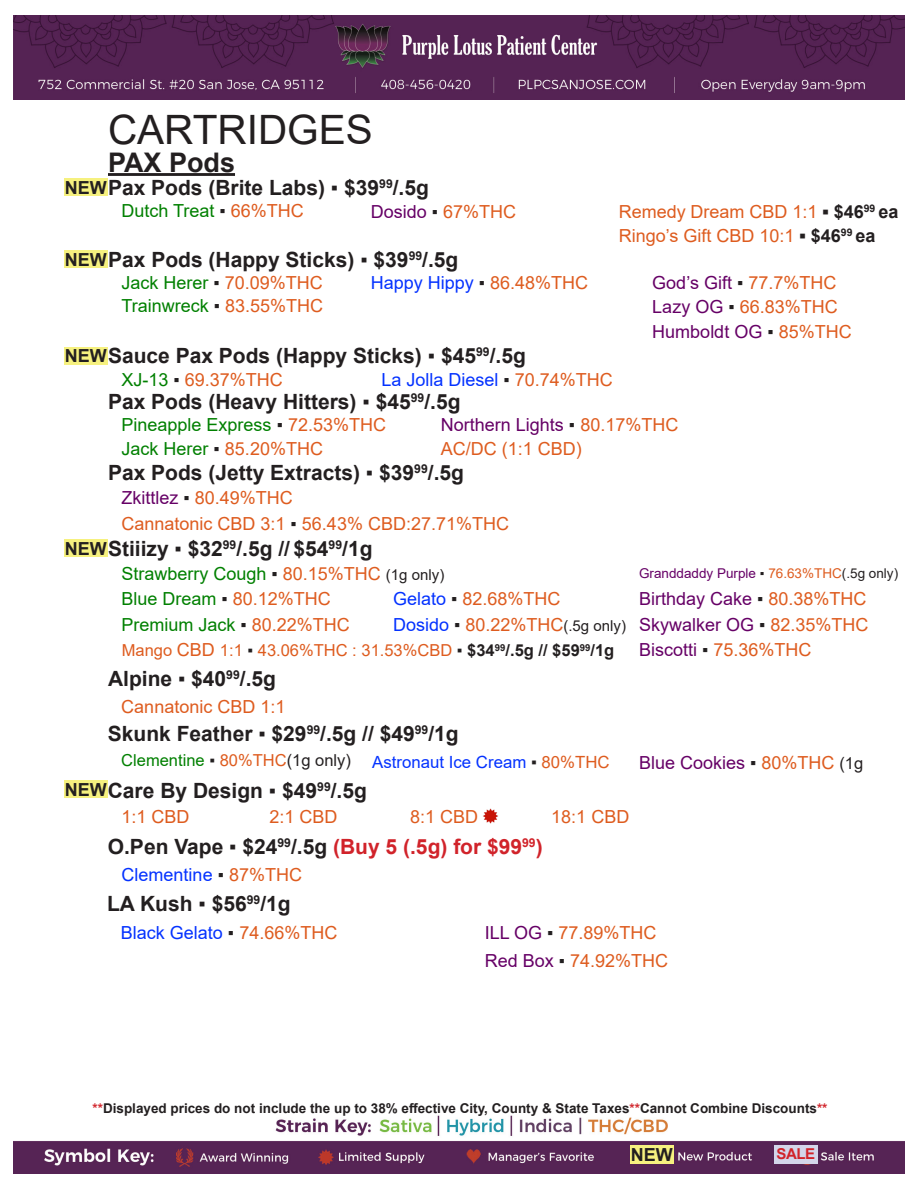
<style>
.page{position:relative;width:918px;height:1188px;background:#fff}
.page>*{position:absolute;margin:0;border:0;box-sizing:border-box;transform-origin:0 0}
.t1{font:40.5px "Arial";color:#231f20}
.t2{font:700 27px "Arial";color:#231f20}
.t3{font:700 21px "Arial";color:#231f20}
.t4{font:700 21px "Arial";color:#d1232a}
.t5{font:18px "Arial";color:#de5c1f}
.t6{font:18px "Arial";color:#008000}
.t7{font:18px "Arial";color:#606}
.t8{font:18px "Arial";color:#0432ff}
.t9{font:700 18px "Arial";color:#231f20}
.t10{font:16.8px "Arial";color:#0432ff}
.t11{font:16.5px "Arial";color:#de5c1f}
.t12{font:16.5px "Arial";color:#008000}
.t13{font:700 15px "Arial";color:#d1232a}
.t14{font:700 13.5px "Arial";color:#231f20}
.t15{font:13.5px "Arial";color:#606}
.s1{font-weight:400}
.s2{color:#231f20}
.s3{color:#de5c1f}
.s4{font-weight:700;color:#231f20}
.s5{color:#606}
.s6{color:#008000}
.s7{font-size:15px;color:#231f20}
.s8{color:#0432ff}
.s9{font-size:18px}
.s10{font-weight:400;color:#231f20}
.s11{font-size:16.5px;color:#231f20}
.s12{color:#d1232a}
</style>
<div class="page">
<img style="left:14px;top:15px;width:890px;height:85px">
<img style="left:14px;top:1115px;width:890px;height:58px">
<div style="left:631px;top:1146px;width:43px;height:18px;background:#f6f17f"></div>
<div style="left:774px;top:1146px;width:44px;height:18px;background:#d3d5ea"></div>
<hr style="left:108px;top:173px;width:127px;height:3px;background:#231f20">
<div style="left:65px;top:539px;width:43px;height:18px;background:#f6f17f"></div>
<div style="left:65px;top:780px;width:43px;height:18px;background:#f6f17f"></div>
<div style="left:65px;top:250px;width:43px;height:18px;background:#f6f17f"></div>
<div style="left:65px;top:347px;width:43px;height:18px;background:#f6f17f"></div>
<div style="left:65px;top:178px;width:43px;height:18px;background:#f6f17f"></div>
<img style="left:483px;top:808px;width:15px;height:15px">
<p class="t1" style="left:108px;top:102px;width:266px">CARTRIDGES</p>
<p class="t2" style="left:108px;top:143px;width:129px">PAX Pods</p>
<p class="t3" style="left:108px;top:173px;width:323px">Pax Pods (Brite Labs) <span class="s1">▪</span> $39<sup>99</sup>/.5g</p>
<p class="t9" style="left:65px;top:175px;width:43px">NEW</p>
<p class="t6" style="left:122px;top:199px;width:184px">Dutch Treat <span class="s2">▪</span> <span class="s3">66%THC</span></p>
<p class="t7" style="left:371px;top:199px;width:147px">Dosido <span class="s2">▪</span> <span class="s3">67%THC</span></p>
<p class="t3" style="left:108px;top:244px;width:352px">Pax Pods (Happy Sticks) <span class="s1">▪</span> $39<sup>99</sup>/.5g</p>
<p class="t9" style="left:65px;top:247px;width:43px">NEW</p>
<p class="t8" style="left:371px;top:270px;width:219px">Happy Hippy <span class="s2">▪</span> <span class="s3">86.48%THC</span></p>
<p class="t6" style="left:122px;top:270px;width:203px">Jack Herer <span class="s2">▪</span> <span class="s3">70.09%THC</span></p>
<p class="t6" style="left:122px;top:294px;width:203px">Trainwreck <span class="s2">▪</span> <span class="s3">83.55%THC</span></p>
<p class="t3" style="left:108px;top:341px;width:419px">Sauce Pax Pods (Happy Sticks) <span class="s1">▪</span> $45<sup>99</sup>/.5g</p>
<p class="t9" style="left:65px;top:343px;width:43px">NEW</p>
<p class="t5" style="left:619px;top:199px;width:281px">Remedy Dream CBD 1:1 <span class="s4">▪ $46</span><sup>99</sup> <span class="s4">ea</span></p>
<p class="t5" style="left:619px;top:223px;width:258px">Ringo’s Gift CBD 10:1 <span class="s4">▪ $46</span><sup>99</sup> <span class="s4">ea</span></p>
<p class="t7" style="left:652px;top:270px;width:186px">God’s Gift <span class="s2">▪</span> <span class="s3">77.7%THC</span></p>
<p class="t5" style="left:652px;top:294px;width:187px"><span class="s5">Lazy OG</span> <span class="s2">▪</span> 66.83%THC</p>
<p class="t7" style="left:652px;top:319px;width:201px">Humboldt OG <span class="s2">▪</span> <span class="s3">85%THC</span></p>
<p class="t5" style="left:122px;top:367px;width:163px"><span class="s6">XJ-13</span> <span class="s2">▪</span> 69.37%THC</p>
<p class="t8" style="left:381px;top:367px;width:233px">La Jolla Diesel <span class="s2">▪</span> <span class="s3">70.74%THC</span></p>
<p class="t3" style="left:108px;top:387px;width:354px">Pax Pods (Heavy Hitters) <span class="s1">▪</span> $45<sup>99</sup>/.5g</p>
<p class="t7" style="left:441px;top:413px;width:239px">Northern Lights <span class="s2">▪</span> <span class="s3">80.17%THC</span></p>
<p class="t5" style="left:441px;top:436px;width:143px">AC/DC (1:1 CBD)</p>
<p class="t6" style="left:122px;top:413px;width:266px">Pineapple Express <span class="s2">▪</span> <span class="s3">72.53%THC</span></p>
<p class="t6" style="left:122px;top:436px;width:203px">Jack Herer <span class="s2">▪</span> <span class="s3">85.20%THC</span></p>
<p class="t3" style="left:108px;top:458px;width:358px">Pax Pods (Jetty Extracts) <span class="s1">▪</span> $39<sup>99</sup>/.5g</p>
<p class="t5" style="left:122px;top:485px;width:173px"><span class="s5">Zkittlez</span> <span class="s2">▪</span> 80.49%THC</p>
<p class="t5" style="left:122px;top:511px;width:389px">Cannatonic CBD 3:1 <span class="s2">▪</span> 56.43% CBD:27.71%THC</p>
<p class="t3" style="left:108px;top:534px;width:266px">Stiiizy <span class="s1">▪</span> $32<sup>99</sup>/.5g // $54<sup>99</sup>/1g</p>
<p class="t9" style="left:65px;top:536px;width:43px">NEW</p>
<p class="t6" style="left:122px;top:561px;width:324px">Strawberry Cough <span class="s2">▪</span> <span class="s3">80.15%THC</span> <span class="s7">(1g only)</span></p>
<p class="t6" style="left:122px;top:612px;width:230px">Premium Jack <span class="s2">▪</span> <span class="s3">80.22%THC</span></p>
<p class="t6" style="left:122px;top:586px;width:211px">Blue Dream <span class="s2">▪</span> <span class="s3">80.12%THC</span></p>
<p class="t5" style="left:393px;top:586px;width:169px"><span class="s8">Gelato</span> <span class="s2">▪</span> 82.68%THC</p>
<p class="t5" style="left:393px;top:612px;width:234px"><span class="s8">Dosido</span> <span class="s2">▪</span> 80.22%THC<span class="s7">(.5g only)</span></p>
<p class="t15" style="left:639px;top:564px;width:261px">Granddaddy Purple <span class="s2">▪</span> <span class="s3">76.63%THC</span><span class="s2">(.5g only)</span></p>
<p class="t7" style="left:639px;top:586px;width:229px">Birthday Cake <span class="s2">▪</span> <span class="s3">80.38%THC</span></p>
<p class="t7" style="left:639px;top:612px;width:231px">Skywalker OG <span class="s2">▪</span> <span class="s3">82.35%THC</span></p>
<p class="t11" style="left:122px;top:639px;width:494px">Mango <span class="s9">CBD</span> 1:1 <span class="s2">▪</span> 43.06%THC : 31.53%CBD <span class="s2">▪</span> <span class="s4">$34</span><sup>99</sup><span class="s4">/.5g // $59</span><sup>99</sup><span class="s4">/1g</span></p>
<p class="t5" style="left:639px;top:637px;width:174px"><span class="s5">Biscotti</span> <span class="s2">▪</span> 75.36%THC</p>
<p class="t3" style="left:108px;top:663px;width:170px">Alpine <span class="s1">▪</span> $40<sup>99</sup>/.5g</p>
<p class="t5" style="left:121px;top:695px;width:166px">Cannatonic CBD 1:1</p>
<p class="t3" style="left:108px;top:719px;width:352px">Skunk Feather <span class="s1">▪</span> $29<sup>99</sup>/.5g // $49<sup>99</sup>/1g</p>
<p class="t12" style="left:121px;top:749px;width:231px">Clementine <span class="s2">▪</span> <span class="s3">80%THC</span><span class="s2">(1g only)</span></p>
<p class="t10" style="left:372px;top:751px;width:239px">Astronaut Ice Cream <span class="s2">▪</span> <span class="s3">80%THC</span></p>
<p class="t3" style="left:108px;top:776px;width:261px">Care By Design <span class="s1">▪</span> $49<sup>99</sup>/.5g</p>
<p class="t9" style="left:65px;top:777px;width:43px">NEW</p>
<p class="t5" style="left:122px;top:804px;width:70px">1:1 CBD</p>
<p class="t5" style="left:270px;top:804px;width:70px">2:1 CBD</p>
<p class="t5" style="left:410px;top:804px;width:70px">8:1 CBD</p>
<p class="t4" style="left:108px;top:831px;width:436px"><span class="s2">O.Pen Vape</span> <span class="s10">▪</span> <span class="s2">$24</span><sup>99</sup><span class="s2">/.5g</span> (Buy 5 (.5g) for $99<sup>99</sup>)</p>
<p class="t8" style="left:122px;top:862px;width:182px">Clementine <span class="s2">▪</span> <span class="s3">87%THC</span></p>
<p class="t3" style="left:107px;top:888px;width:185px">LA Kush <span class="s1">▪</span> $56<sup>99</sup>/1g</p>
<p class="t5" style="left:551px;top:804px;width:80px">18:1 CBD</p>
<p class="t7" style="left:639px;top:750px;width:226px">Blue Cookies <span class="s2">▪</span> <span class="s3">80%THC</span> <span class="s11">(1g</span></p>
<p class="t8" style="left:121px;top:920px;width:218px">Black Gelato <span class="s2">▪</span> <span class="s3">74.66%THC</span></p>
<p class="t5" style="left:485px;top:920px;width:173px"><span class="s5">ILL OG</span> <span class="s2">▪</span> 77.89%THC</p>
<p class="t5" style="left:485px;top:949px;width:185px"><span class="s5">Red Box</span> <span class="s2">▪</span> 74.92%THC</p>
<p class="t14" style="left:93px;top:1099px;width:737px"><span class="s12">**</span>Displayed prices do not include the up to 38% effective City, County &amp; State Taxes<span class="s12">**</span>Cannot Combine Discounts<span class="s12">**</span></p>
<p class="t9" style="left:631px;top:1142px;width:43px">NEW</p>
<p class="t13" style="left:777px;top:1144px;width:40px">SALE</p>
</div>
